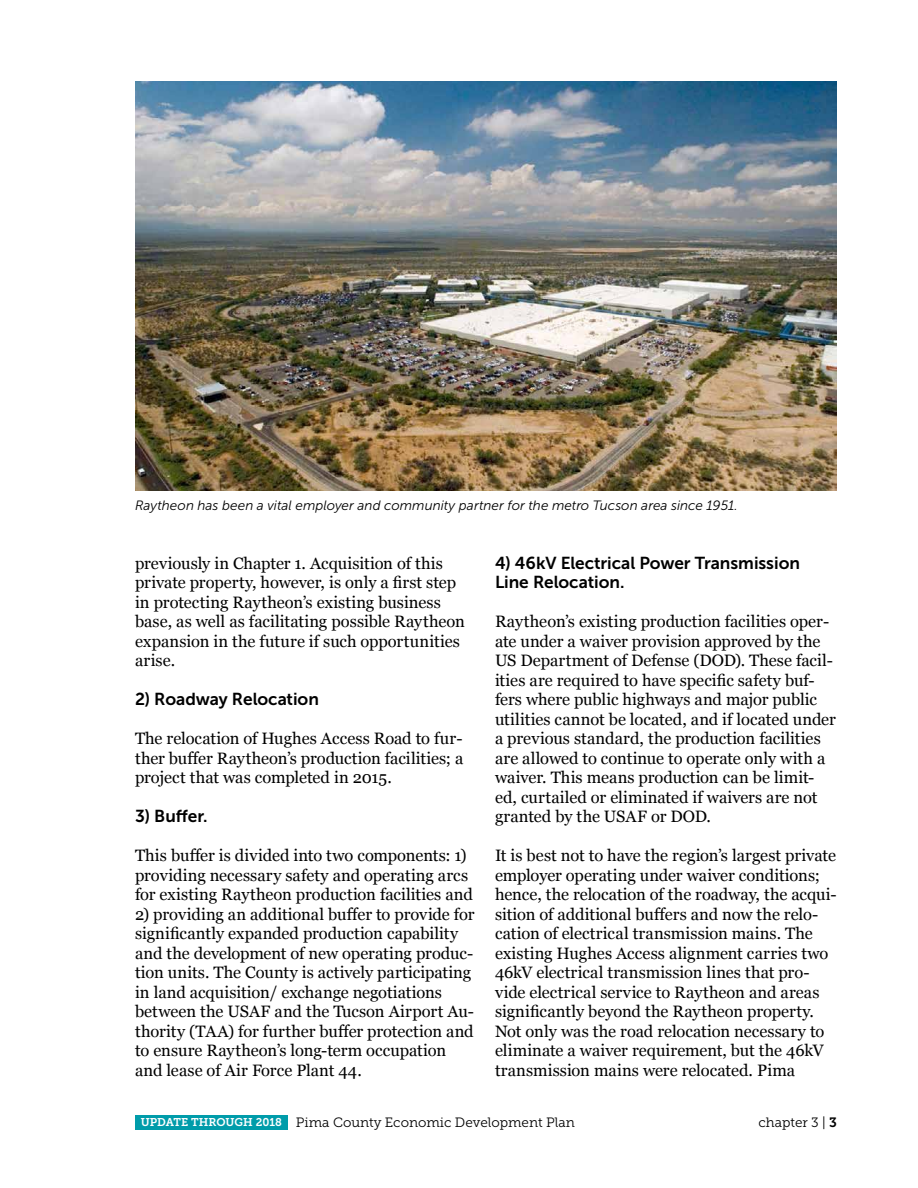
<style>
.page{position:relative;width:918px;height:1188px;background:#fff}
.page>*{position:absolute;margin:0;border:0;box-sizing:border-box;transform-origin:0 0}
.t1{font:17.25px/19.5px "Museo Sans 700";color:#000}
.t2{font:16.5px/19.5px "Georgia";color:#000}
.t3{font:italic 13.5px "Museo Sans 300";letter-spacing:.005em;color:#000}
.t4{font:13.5px "Museo Slab 300";color:#000}
.s1{font-family:"Museo Slab 700";font-size:11.25px;color:#fff}
.s2{font-family:"Museo Slab 700"}
</style>
<div class="page">
<div style="left:135px;top:1115px;width:153px;height:15px;background:#009caa"></div>
<img style="left:135px;top:81px;width:702px;height:409px">
<p class="t3" style="left:135px;top:498px;width:604px">Raytheon has been a vital employer and community partner for the metro Tucson area since 1951.</p>
<p class="t2" style="left:135px;top:552px;width:331px">previously in Chapter 1. Acquisition of this private property, however, is only a first step in protecting Raytheon’s existing business base, as well as facilitating possible Raytheon expansion in the future if such opportunities arise.</p>
<p class="t1" style="left:135px;top:689px;width:185px">2) Roadway Relocation</p>
<p class="t2" style="left:135px;top:728px;width:330px;text-align:justify">The relocation of Hughes Access Road to fur&shy;ther buffer Raytheon’s production facilities; a project that was completed in 2015.</p>
<p class="t1" style="left:135px;top:806px;width:74px">3) Buffer.</p>
<p class="t2" style="left:135px;top:845px;width:339px">This buffer is divided into two components: 1) providing necessary safety and operating arcs for existing Raytheon production facilities and</p>
<p class="t2" style="left:135px;top:903px;width:341px">2) providing an additional buffer to provide for significantly expanded production capability and the development of new operating produc&shy;tion units. The County is actively participating in land acquisition/ exchange negotiations between the USAF and the Tucson Airport Au&shy;thority (TAA) for further buffer protection and to ensure Raytheon’s long-term occupation and lease of Air Force Plant 44.</p>
<p class="t1" style="left:495px;top:553px;width:307px">4) 46kV Electrical Power Transmission<br>Line Relocation.</p>
<p class="t2" style="left:495px;top:611px;width:342px">Raytheon’s existing production facilities oper&shy;ate under a waiver provision approved by the US Department of Defense (DOD). These facil&shy;ities are required to have specific safety buf&shy;fers where public highways and major public utilities cannot be located, and if located under a previous standard, the production facilities are allowed to continue to operate only with a waiver. This means production can be limit&shy;ed, curtailed or eliminated if waivers are not granted by the USAF or DOD.</p>
<p class="t2" style="left:495px;top:845px;width:343px">It is best not to have the region’s largest private employer operating under waiver conditions; hence, the relocation of the roadway, the acqui&shy;sition of additional buffers and now the relo&shy;cation of electrical transmission mains. The existing Hughes Access alignment carries two 46kV electrical transmission lines that pro&shy;vide electrical service to Raytheon and areas significantly beyond the Raytheon property.<br>Not only was the road relocation necessary to eliminate a waiver requirement, but the 46kV transmission mains were relocated. Pima</p>
<p class="t4" style="left:141px;top:1115px;width:436px"><span class="s1">UPDATE THROUGH 2018</span> Pima County Economic Development Plan</p>
<p class="t4" style="left:758px;top:1115px;width:80px">chapter 3 | <span class="s2">3</span></p>
</div>
